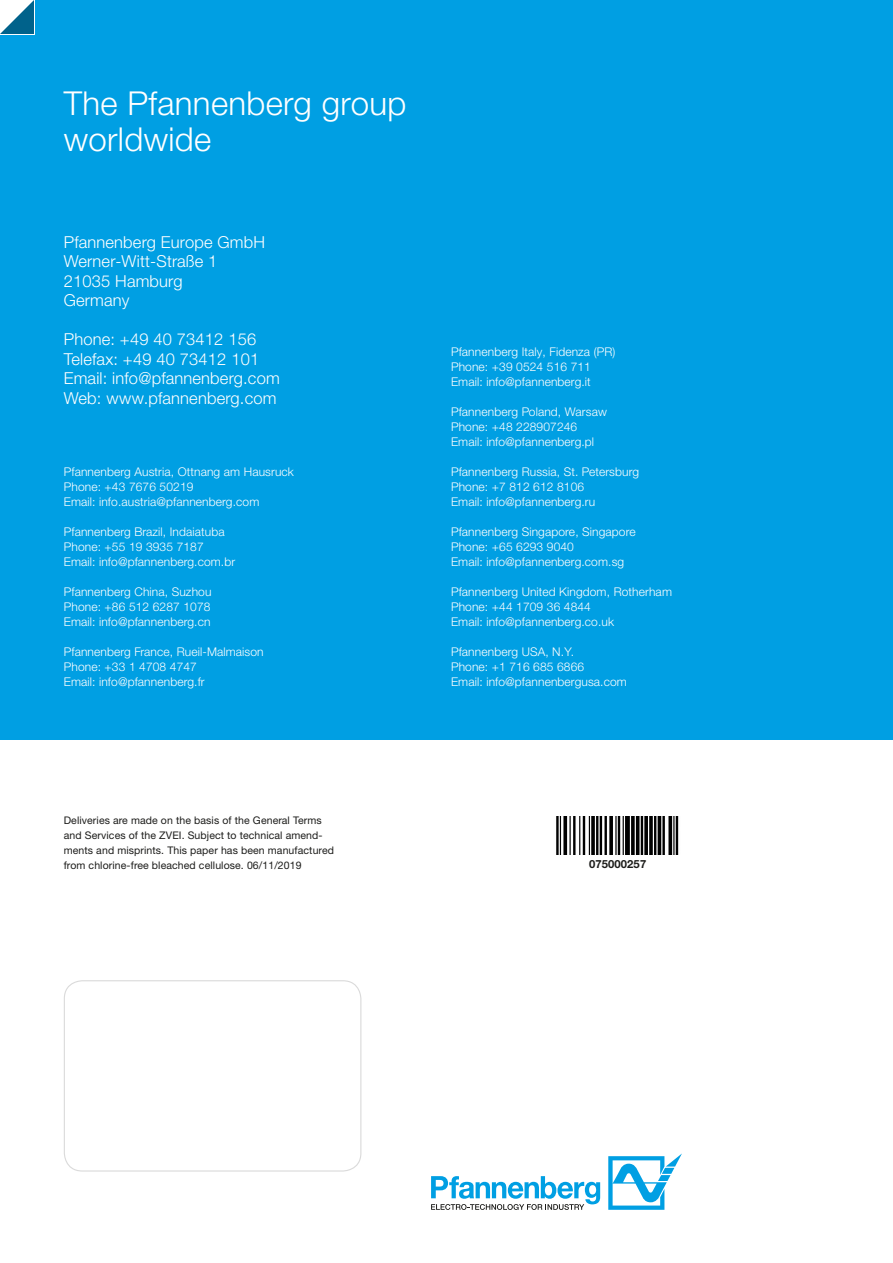
<style>
.page{position:relative;width:893px;height:1263px;background:#fff}
.page>*{position:absolute;margin:0;border:0;box-sizing:border-box;transform-origin:0 0}
.t1{font:300 33px/36px "Helvetica Neue LTW1 G";letter-spacing:.01em;color:#fff}
.t2{font:300 16.5px/19.5px "Helvetica Neue LTW1 G";letter-spacing:.01em;color:#fff}
.t3{font:300 12px/15px "Helvetica Neue LTW1 G";letter-spacing:.01em;color:#fff}
.t4{font:700 11.25px "Helvetica Neue LTW1 G";letter-spacing:.01em;color:#1d1d1b}
.t5{font:10.5px/15px "Helvetica Neue LTW1 G";letter-spacing:.01em;color:#1d1d1b}
</style>
<div class="page">
<img style="left:556px;top:816px;width:123px;height:39px">
<div style="left:0;top:0;width:893px;height:740px;background:#009fe3"></div>
<svg style="left:0;top:0;width:34px;height:34px"></svg>
<svg style="left:608px;top:1153px;width:74px;height:57px"></svg>
<svg style="left:431px;top:1176px;width:169px;height:34px"></svg>
<div style="left:64px;top:980px;width:297px;height:191px;border:1px solid #dadada;border-radius:18px"></div>
<h1 class="t1" style="left:64px;top:85px;width:344px">The Pfannenberg group worldwide</h1>
<h2 class="t2" style="left:64px;top:232px;width:203px">Pfannenberg Europe GmbH<br>Werner-Witt-Straße 1<br>21035 Hamburg<br>Germany</h2>
<h2 class="t2" style="left:64px;top:330px;width:217px">Phone: +49 40 73412 156<br>Telefax: +49 40 73412 101<br>Email: info@pfannenberg.com<br>Web: www.pfannenberg.com</h2>
<p class="t3" style="left:64px;top:464px;width:232px">Pfannenberg Austria, Ottnang am Hausruck<br>Phone: +43 7676 50219<br>Email: info.austria@pfannenberg.com</p>
<p class="t3" style="left:64px;top:524px;width:173px">Pfannenberg Brazil, Indaiatuba<br>Phone: +55 19 3935 7187<br>Email: info@pfannenberg.com.br</p>
<p class="t3" style="left:64px;top:584px;width:149px;text-align:justify">Pfannenberg China, Suzhou Phone: +86 512 6287 1078<br>Email: info@pfannenberg.cn</p>
<p class="t3" style="left:64px;top:644px;width:201px">Pfannenberg France, Rueil-Malmaison<br>Phone: +33 1 4708 4747<br>Email: info@pfannenberg.fr</p>
<p class="t3" style="left:451px;top:344px;width:166px">Pfannenberg Italy, Fidenza (PR)<br>Phone: +39 0524 516 711<br>Email: info@pfannenberg.it</p>
<p class="t3" style="left:451px;top:404px;width:157px">Pfannenberg Poland, Warsaw<br>Phone: +48 228907246<br>Email: info@pfannenberg.pl</p>
<p class="t3" style="left:451px;top:464px;width:190px">Pfannenberg Russia, St. Petersburg<br>Phone: +7 812 612 8106<br>Email: info@pfannenberg.ru</p>
<p class="t3" style="left:451px;top:524px;width:186px">Pfannenberg Singapore, Singapore<br>Phone: +65 6293 9040<br>Email: info@pfannenberg.com.sg</p>
<p class="t3" style="left:451px;top:584px;width:222px">Pfannenberg United Kingdom, Rotherham<br>Phone: +44 1709 36 4844<br>Email: info@pfannenberg.co.uk</p>
<p class="t3" style="left:451px;top:644px;width:177px">Pfannenberg USA, N.Y.<br>Phone: +1 716 685 6866<br>Email: info@pfannenbergusa.com</p>
<p class="t5" style="left:64px;top:813px;width:272px">Deliveries are made on the basis of the General Terms and Services of the ZVEI. Subject to technical amend&shy;ments and misprints. This paper has been manufactured from chlorine-free bleached cellulose. 06/11/2019</p>
<p class="t4" style="left:589px;top:857px;width:59px">075000257</p>
</div>
